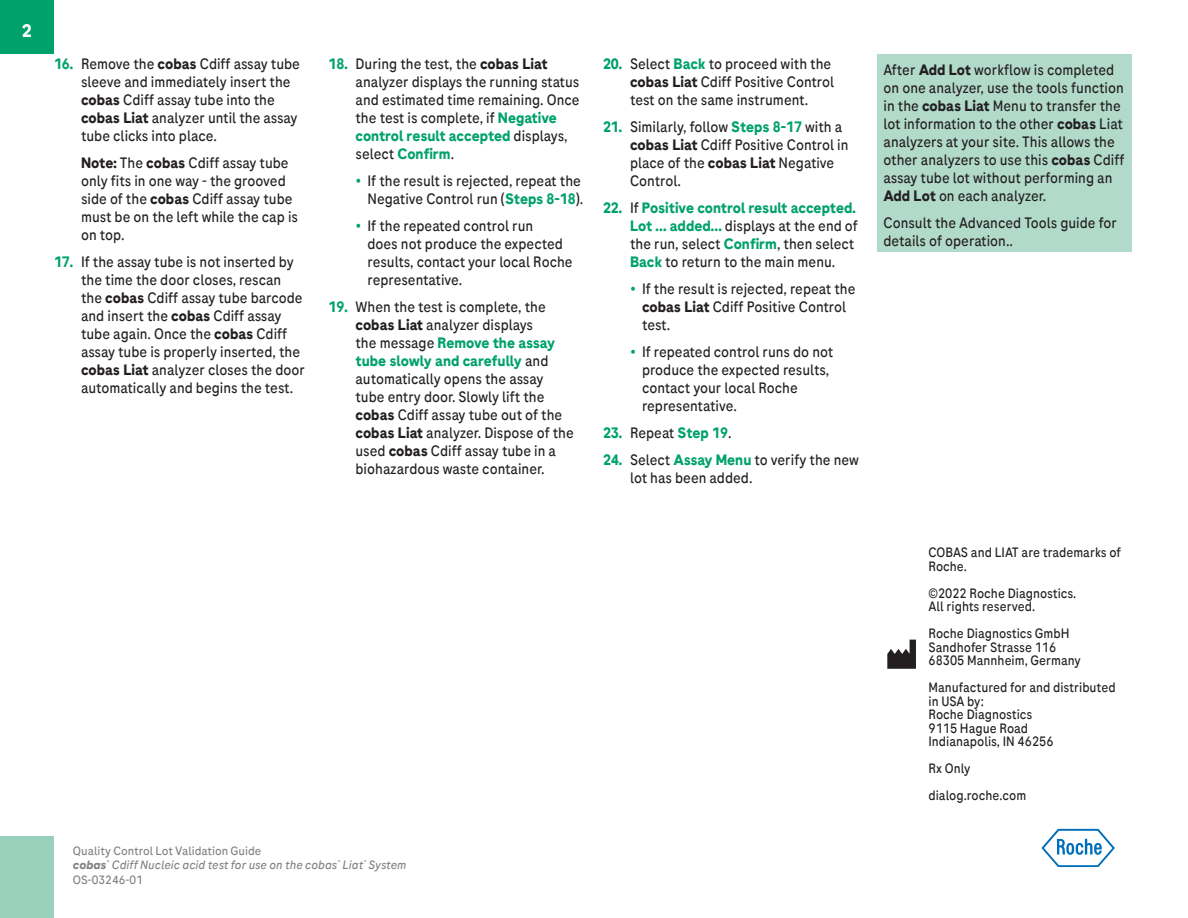
<style>
.page{position:relative;width:1188px;height:918px;background:#fff}
.page>*{position:absolute;margin:0;border:0;box-sizing:border-box;transform-origin:0 0}
.t1{font:700 18px "Roche Sans";color:#fff}
.t2{font:15px/18px "Roche Sans";color:#231f20;scale:.95 1}
.t3{font:700 15px "Roche Sans";color:#00a16b;scale:.95 1}
.t4{font:13.5px/13.5px "Roche Sans";color:#231f20;scale:.95 1}
.t5{font:italic 12px/14.4px "Roche Sans";color:#808285}
.s1{font-weight:700;color:#00a16b}
.s2{font-weight:700}
.s3{font-weight:400;color:#231f20}
.s4{font-style:normal}
</style>
<div class="page">
<div style="left:0;top:0;width:54px;height:54px;background:#00a16b"></div>
<div style="left:0;top:837px;width:54px;height:81px;background:#99d0bb"></div>
<svg style="left:887px;top:640px;width:29px;height:29px"></svg>
<div style="left:878px;top:54px;width:254px;height:198px;background:#b2daca"></div>
<svg style="left:1041px;top:829px;width:74px;height:38px"></svg>
<p class="t1" style="left:22px;top:19px;width:12px">2</p>
<p class="t2" style="left:81px;top:55px;width:232px;text-indent:-27px"><span class="s1">16.</span> Remove the <span class="s2">cobas</span> Cdiff assay tube sleeve and immediately insert the <span class="s2">cobas</span> Cdiff assay tube into the <span class="s2">cobas Liat</span> analyzer until the assay tube clicks into place.</p>
<p class="t2" style="left:81px;top:154px;width:230px"><span class="s2">Note:</span> The <span class="s2">cobas</span> Cdiff assay tube only fits in one way - the grooved side of the <span class="s2">cobas</span> Cdiff assay tube must be on the left while the cap is on top.</p>
<p class="t2" style="left:81px;top:253px;width:237px;text-indent:-27px"><span class="s1">17.</span> If the assay tube is not inserted by the time the door closes, rescan the <span class="s2">cobas</span> Cdiff assay tube barcode and insert the <span class="s2">cobas</span> Cdiff assay tube again. Once the <span class="s2">cobas</span> Cdiff assay tube is properly inserted, the <span class="s2">cobas Liat</span> analyzer closes the door automatically and begins the test.</p>
<p class="t2" style="left:356px;top:55px;width:237px;text-indent:-27px"><span class="s1">18.</span> During the test, the <span class="s2">cobas Liat </span>analyzer displays the running status and estimated time remaining. Once the test is complete, if <span class="s1">Negative control result accepted</span> displays, select <span class="s1">Confirm</span>.</p>
<p class="t2" style="left:356px;top:172px;width:241px;text-align:right"><span class="s1">•</span> If the result is rejected, repeat the<br>Negative Control run (<span class="s1">Steps 8-18</span>).</p>
<p class="t2" style="left:368px;top:217px;width:218px;text-indent:-12px"><span class="s1">•</span> If the repeated control run<br>does not produce the expected results, contact your local Roche representative.</p>
<p class="t2" style="left:356px;top:298px;width:231px;text-indent:-27px"><span class="s1">19.</span> When the test is complete, the <span class="s2">cobas Liat</span> analyzer displays<br>the message <span class="s1">Remove the assay tube slowly and carefully</span> and automatically opens the assay tube entry door. Slowly lift the <span class="s2">cobas</span> Cdiff assay tube out of the <span class="s2">cobas Liat</span> analyzer. Dispose of the used <span class="s2">cobas</span> Cdiff assay tube in a biohazardous waste container.</p>
<p class="t2" style="left:630px;top:55px;width:216px;text-indent:-27px"><span class="s1">20.</span> Select <span class="s1">Back</span> to proceed with the <span class="s2">cobas Liat</span> Cdiff Positive Control test on the same instrument.</p>
<p class="t2" style="left:630px;top:118px;width:232px;text-indent:-27px"><span class="s1">21.</span> Similarly, follow <span class="s1">Steps 8-17</span> with a <span class="s2">cobas Liat</span> Cdiff Positive Control in place of the <span class="s2">cobas Liat</span> Negative<br>Control.</p>
<p class="t2" style="left:630px;top:199px;width:241px;text-indent:-27px"><span class="s1">22.</span> If <span class="s1">Positive control result accepted.<br>Lot … added…</span> displays at the end of the run, select <span class="s1">Confirm</span>, then select <span class="s1">Back</span> to return to the main menu.</p>
<p class="t2" style="left:642px;top:280px;width:226px;text-indent:-12px"><span class="s1">•</span> If the result is rejected, repeat the <span class="s2">cobas Liat</span> Cdiff Positive Control test.</p>
<p class="t2" style="left:642px;top:343px;width:203px;text-indent:-12px"><span class="s1">•</span> If repeated control runs do not produce the expected results, contact your local Roche representative.</p>
<p class="t3" style="left:603px;top:423px;width:137px">23. <span class="s3">Repeat</span> Step 19<span class="s3">.</span></p>
<p class="t2" style="left:630px;top:451px;width:242px;text-indent:-27px"><span class="s1">24.</span> Select <span class="s1">Assay Menu</span> to verify the new lot has been added.</p>
<p class="t2" style="left:884px;top:61px;width:255px">After <span class="s2">Add Lot</span> workflow is completed on one analyzer, use the tools function in the <span class="s2">cobas Liat</span> Menu to transfer the lot information to the other <span class="s2">cobas</span> Liat analyzers at your site. This allows the other analyzers to use this <span class="s2">cobas</span> Cdiff assay tube lot without performing an <span class="s2">Add Lot</span> on each analyzer.</p>
<p class="t2" style="left:884px;top:214px;width:247px">Consult the Advanced Tools guide for details of operation..</p>
<p class="t5" style="left:73px;top:843px;width:335px"><span class="s4">Quality Control Lot Validation Guide<br></span><span class="s2">cobas</span><sup>®</sup> Cdiff Nucleic acid test for use on the cobas<sup>®</sup> Liat<sup>®</sup> System<br><span class="s4">OS-03246-01</span></p>
<p class="t4" style="left:928px;top:545px;width:204px">COBAS and LIAT are trademarks of<br>Roche.</p>
<p class="t4" style="left:928px;top:586px;width:157px">©2022 Roche Diagnostics.<br>All rights reserved.</p>
<p class="t4" style="left:928px;top:626px;width:162px">Roche Diagnostics GmbH<br>Sandhofer Strasse 116<br>68305 Mannheim, Germany</p>
<p class="t4" style="left:928px;top:680px;width:199px">Manufactured for and distributed in USA by:<br>Roche Diagnostics<br>9115 Hague Road<br>Indianapolis, IN 46256</p>
<p class="t4" style="left:928px;top:755px;width:105px;line-height:27px">Rx Only dialog.roche.com</p>
</div>
